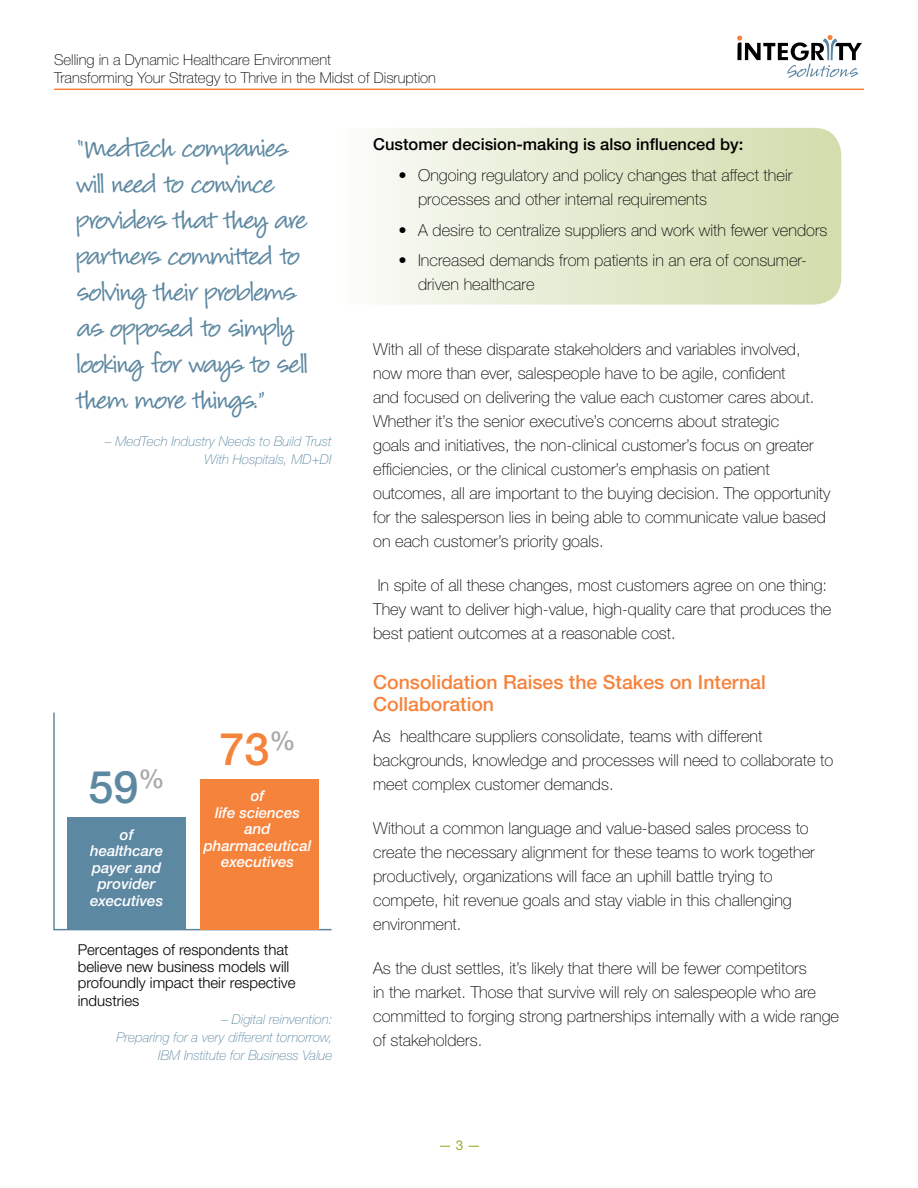
<style>
.page{position:relative;width:918px;height:1188px;background:#fff}
.page>*{position:absolute;margin:0;border:0;box-sizing:border-box;transform-origin:0 0}
.t1{font:500 45px "Helvetica Neue LT Std";color:#5d88a2}
.t2{font:500 45px "Helvetica Neue LT Std";color:#f5833c}
.t3{font:39px/36px "Louisiana";letter-spacing:-.015em;color:#5d88a2}
.t4{font:500 19.5px/22.5px "Helvetica Neue LT Std";color:#f5833c}
.t5{font:100 16.5px/24px "Helvetica Neue LT Std";color:#000}
.t6{font:500 16.5px "Helvetica Neue LT Std";color:#000}
.t7{font:300 15px/16.5px "Helvetica Neue LT Std";color:#000}
.t8{font:100 15px/18px "Helvetica Neue LT Std";color:#000}
.t9{font:italic 500 15px/16.5px "Helvetica Neue LT Std";color:#fff;text-align:center}
.t10{font:italic 100 13.5px/18px "Helvetica Neue";color:#5d88a2;text-align:right}
.t11{font:13.5px "Helvetica Neue LT Std";color:#92af2b}
</style>
<div class="page">
<hr style="left:54px;top:89px;width:810px;height:1px;background:#f5833c">
<svg style="left:737px;top:35px;width:125px;height:43px"></svg>
<svg style="left:375px;top:128px;width:466px;height:177px"></svg>
<svg style="left:53px;top:712px;width:279px;height:219px"></svg>
<div style="left:68px;top:817px;width:118px;height:112px;background:#5d88a2"></div>
<div style="left:200px;top:779px;width:119px;height:151px;background:#f5833c"></div>
<p class="t8" style="left:54px;top:50px;width:384px">Selling in a Dynamic Healthcare Environment<br>Transforming Your Strategy to Thrive in the Midst of Disruption</p>
<h2 class="t3" style="left:77px;top:124px;width:232px">“MedTech companies will need to convince providers that they are partners committed to solving their problems as opposed to simply looking for ways to sell them more things.”</h2>
<p class="t10" style="left:105px;top:432px;width:228px">– MedTech Industry Needs to Build Trust<br>With Hospitals, MD+DI</p>
<h1 class="t1" style="left:88px;top:760px;width:78px">59<sup>%</sup></h1>
<p class="t9" style="left:90px;top:826px;width:75px">of healthcare payer and provider executives</p>
<h1 class="t2" style="left:219px;top:722px;width:78px">73<sup>%</sup></h1>
<p class="t9" style="left:204px;top:788px;width:109px">of<br>life sciences and pharmaceutical executives</p>
<p class="t7" style="left:78px;top:942px;width:219px">Percentages of respondents that believe new business models will profoundly impact their respective</p>
<p class="t7" style="left:78px;top:993px;width:63px">industries</p>
<p class="t10" style="left:117px;top:1011px;width:218px">– Digital reinvention:<br>Preparing for a very different tomorrow,<br>IBM Institute for Business Value</p>
<p class="t6" style="left:373px;top:134px;width:372px">Customer decision-making is also influenced by:</p>
<p class="t5" style="left:418px;top:163px;width:376px;text-indent:-20px">• Ongoing regulatory and policy changes that affect their processes and other internal requirements</p>
<p class="t5" style="left:399px;top:218px;width:430px">• A desire to centralize suppliers and work with fewer vendors</p>
<p class="t5" style="left:418px;top:248px;width:390px;text-indent:-20px">• Increased demands from patients in an era of consumer&shy;driven healthcare</p>
<p class="t5" style="left:373px;top:337px;width:459px">With all of these disparate stakeholders and variables involved, now more than ever, salespeople have to be agile, confident<br>and focused on delivering the value each customer cares about.<br>Whether it’s the senior executive’s concerns about strategic<br>goals and initiatives, the non-clinical customer’s focus on greater efficiencies, or the clinical customer’s emphasis on patient outcomes, all are important to the buying decision. The opportunity for the salesperson lies in being able to communicate value based on each customer’s priority goals.</p>
<p class="t5" style="left:373px;top:573px;width:460px">In spite of all these changes, most customers agree on one thing:<br>They want to deliver high-value, high-quality care that produces the best patient outcomes at a reasonable cost.</p>
<p class="t4" style="left:373px;top:670px;width:394px">Consolidation Raises the Stakes on Internal<br>Collaboration</p>
<p class="t5" style="left:373px;top:724px;width:462px">As healthcare suppliers consolidate, teams with different backgrounds, knowledge and processes will need to collaborate to meet complex customer demands.</p>
<p class="t5" style="left:373px;top:816px;width:443px">Without a common language and value-based sales process to create the necessary alignment for these teams to work together productively, organizations will face an uphill battle trying to compete, hit revenue goals and stay viable in this challenging environment.</p>
<p class="t5" style="left:373px;top:956px;width:467px">As the dust settles, it’s likely that there will be fewer competitors<br>in the market. Those that survive will rely on salespeople who are committed to forging strong partnerships internally with a wide range of stakeholders.</p>
<p class="t11" style="left:439px;top:1137px;width:44px">— 3 —</p>
</div>
